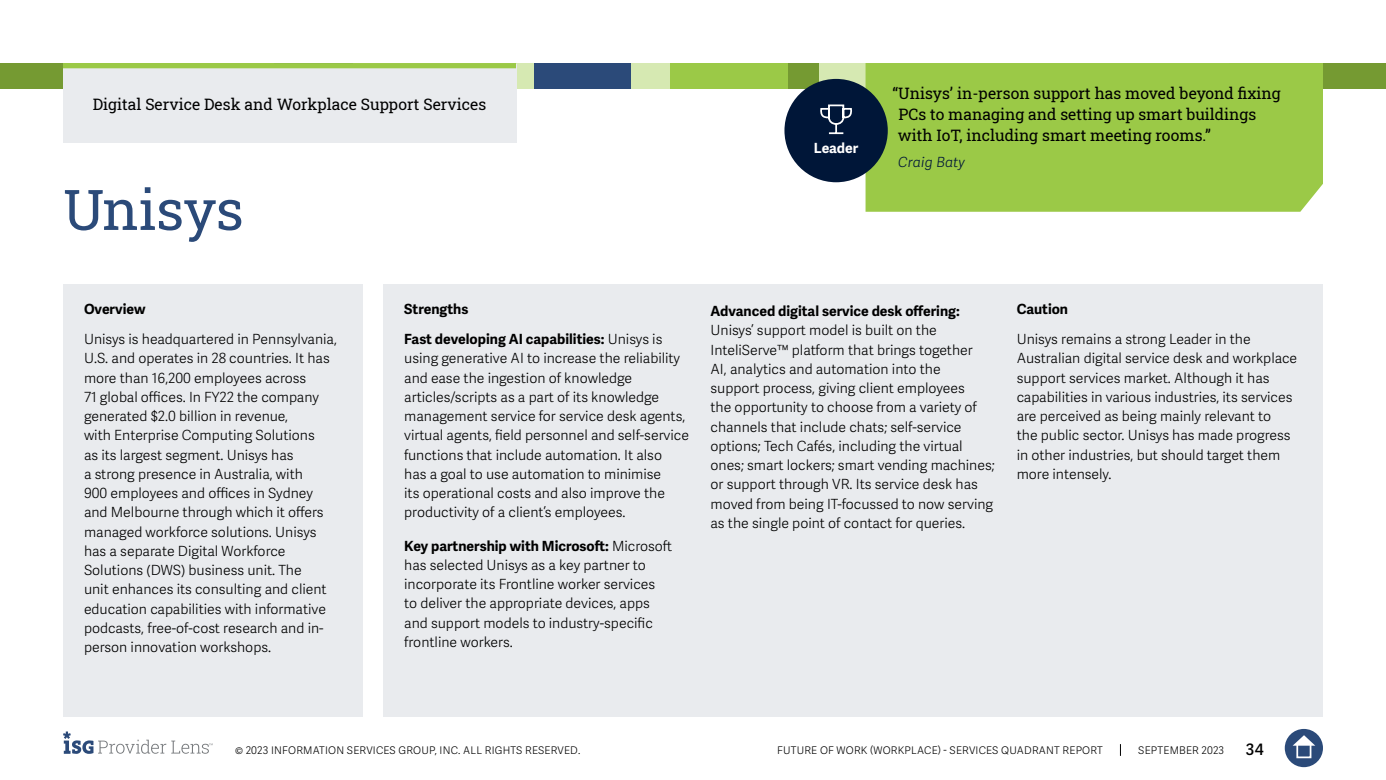
<style>
.page{position:relative;width:1386px;height:780px;background:#fff}
.page>*{position:absolute;margin:0;border:0;box-sizing:border-box;transform-origin:0 0}
.t1{font:56px "Roboto Slab ISG P Regular";letter-spacing:-.01em;color:#2b4a79}
.t2{font:15.75px/21px "Roboto Slab ISG P Regular";color:#000}
.t3{font:600 15.75px "Adelle Sans";color:#000}
.t4{font:300 14px/19.2px "Adelle Sans";color:#000}
.t5{font:700 14px/29.8px "Adelle Sans";color:#000}
.t6{font:italic 300 14px "Adelle Sans";letter-spacing:.015em;color:#001638}
.t7{font:700 14px "Adelle Sans";letter-spacing:-.01em;color:#fff}
.t8{font:300 10.5px "Adelle Sans";letter-spacing:.02em;color:#000}
.s1{font-weight:300}
.s2{font-weight:700}
</style>
<div class="page">
<svg style="left:1120px;top:744px;width:1px;height:12px"></svg>
<div style="left:1285px;top:729px;width:38px;height:38px;background:#2b4a79;border-radius:50%"></div>
<svg style="left:1293px;top:735px;width:22px;height:10px"></svg>
<div style="left:1296px;top:743px;width:15px;height:15px;border:2px solid #fff"></div>
<svg style="left:63px;top:731px;width:150px;height:23px"></svg>
<div style="left:1228px;top:63px;width:158px;height:26px;background:#759a32"></div>
<div style="left:819px;top:63px;width:409px;height:26px;background:#d6e9b2"></div>
<div style="left:352px;top:63px;width:184px;height:26px;background:#d6e9b2"></div>
<div style="left:0;top:63px;width:63px;height:26px;background:#759a32"></div>
<div style="left:534px;top:63px;width:98px;height:26px;background:#2b4a79"></div>
<div style="left:631px;top:63px;width:157px;height:26px;background:#d6e9b2"></div>
<div style="left:670px;top:63px;width:118px;height:26px;background:#9bc947"></div>
<div style="left:788px;top:63px;width:31px;height:26px;background:#759a32"></div>
<div style="left:866px;top:63px;width:457px;height:149px;background:#9bc947"></div>
<div style="left:784px;top:79px;width:104px;height:103px;background:#001638;border-radius:50%"></div>
<svg style="left:820px;top:104px;width:32px;height:31px"></svg>
<div style="left:63px;top:284px;width:299px;height:433px;background:#e9ebee"></div>
<div style="left:383px;top:284px;width:940px;height:433px;background:#e9ebee"></div>
<div style="left:63px;top:64px;width:453px;height:79px;background:#e9ebee"></div>
<div style="left:63px;top:63px;width:453px;height:5px;background:#9bc947"></div>
<p class="t2" style="left:93px;top:93px;width:395px">Digital Service Desk and Workplace Support Services</p>
<h1 class="t1" style="left:63px;top:171px;width:182px">Unisys</h1>
<p class="t7" style="left:814px;top:139px;width:46px">Leader</p>
<p class="t2" style="left:898px;top:82px;width:384px;text-indent:-6px">“Unisys’ in-person support has moved beyond fixing<br>PCs to managing and setting up smart buildings with IoT, including smart meeting rooms.”</p>
<p class="t6" style="left:898px;top:154px;width:68px">Craig Baty</p>
<p class="t5" style="left:84px;top:295px;width:63px">Overview</p>
<p class="t4" style="left:84px;top:330px;width:255px">Unisys is headquartered in Pennsylvania, U.S. and operates in 28 countries. It has more than 16,200 employees across<br>71 global offices. In FY22 the company generated $2.0 billion in revenue,<br>with Enterprise Computing Solutions<br>as its largest segment. Unisys has<br>a strong presence in Australia, with<br>900 employees and offices in Sydney and Melbourne through which it offers managed workforce solutions. Unisys has a separate Digital Workforce Solutions (DWS) business unit. The<br>unit enhances its consulting and client education capabilities with informative podcasts, free-of-cost research and in&shy;person innovation workshops.</p>
<p class="t5" style="left:404px;top:295px;width:260px">Strengths<br>Fast developing AI capabilities: <span class="s1">Unisys is</span></p>
<p class="t4" style="left:404px;top:349px;width:286px">using generative AI to increase the reliability and ease the ingestion of knowledge articles/scripts as a part of its knowledge management service for service desk agents, virtual agents, field personnel and self-service functions that include automation. It also<br>has a goal to use automation to minimise<br>its operational costs and also improve the productivity of a client’s employees.</p>
<p class="t4" style="left:404px;top:536px;width:270px"><span class="s2">Key partnership with Microsoft:</span> Microsoft has selected Unisys as a key partner to incorporate its Frontline worker services<br>to deliver the appropriate devices, apps and support models to industry-specific frontline workers.</p>
<p class="t5" style="left:710px;top:296px;width:251px">Advanced digital service desk offering:</p>
<p class="t4" style="left:710px;top:321px;width:286px">Unisys’ support model is built on the InteliServe™ platform that brings together<br>AI, analytics and automation into the<br>support process, giving client employees<br>the opportunity to choose from a variety of channels that include chats; self-service options; Tech Cafés, including the virtual ones; smart lockers; smart vending machines; or support through VR. Its service desk has moved from being IT-focussed to now serving as the single point of contact for queries.</p>
<p class="t5" style="left:1017px;top:295px;width:53px">Caution</p>
<p class="t4" style="left:1017px;top:330px;width:282px">Unisys remains a strong Leader in the Australian digital service desk and workplace support services market. Although it has capabilities in various industries, its services are perceived as being mainly relevant to<br>the public sector. Unisys has made progress in other industries, but should target them more intensely.</p>
<p class="t8" style="left:235px;top:744px;width:347px">© 2023 INFORMATION SERVICES GROUP, INC. ALL RIGHTS RESERVED.</p>
<p class="t8" style="left:777px;top:744px;width:327px">FUTURE OF WORK (WORKPLACE) - SERVICES QUADRANT REPORT</p>
<p class="t8" style="left:1138px;top:744px;width:87px">SEPTEMBER 2023</p>
<p class="t3" style="left:1246px;top:740px;width:19px">34</p>
</div>
